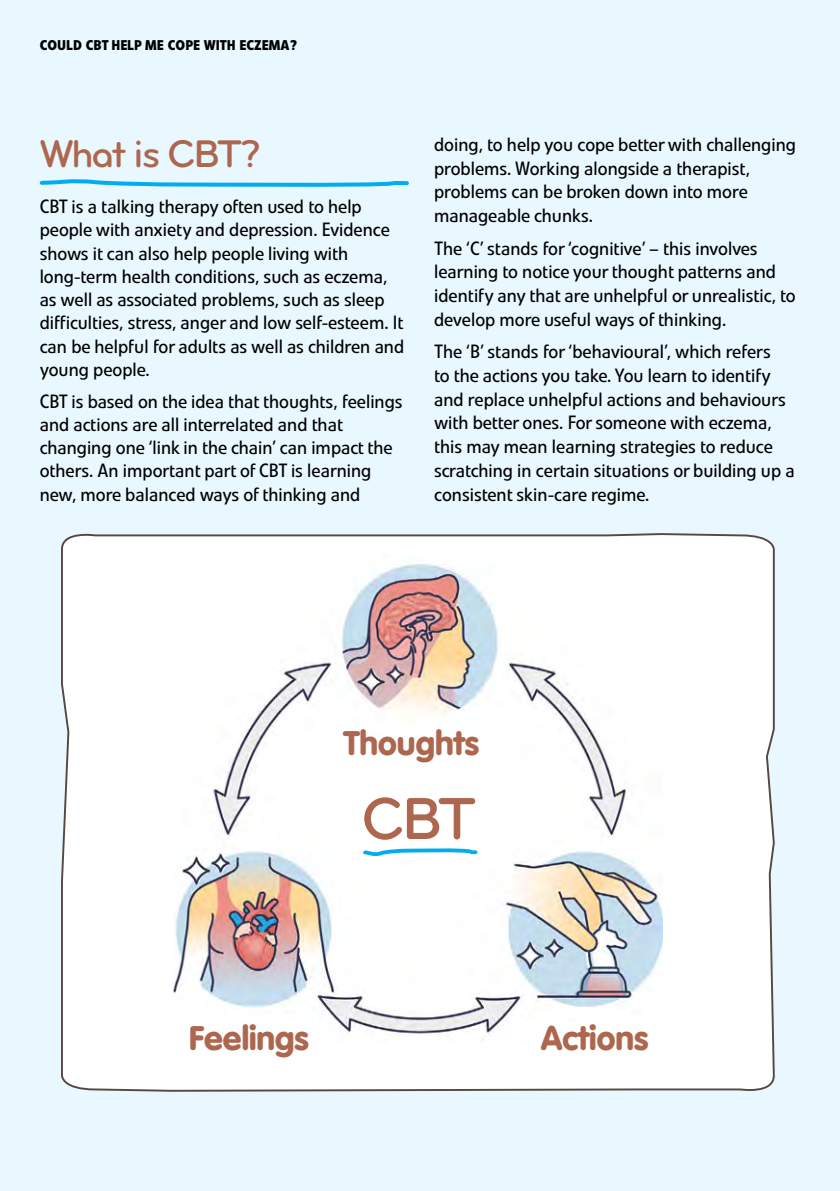
<style>
.page{position:relative;width:840px;height:1191px;background:#fff}
.page>*{position:absolute;margin:0;border:0;box-sizing:border-box;transform-origin:0 0}
.t1{font:61.4px "Bryant Medium Alt";color:#ad674f}
.t2{font:40px "Bryant Medium Alt";letter-spacing:-.06em;color:#ad674f}
.t3{font:900 33.6px "VAG Rounded";color:#ad674f}
.t4{font:19px/23.8px "Evo BQ";color:#000}
.t5{font:700 14px "Evo BQ";color:#000}
</style>
<div class="page">
<div style="left:0;top:0;width:839px;height:1191px;background:#e9f7fe"></div>
<div style="left:61px;top:533px;width:714px;height:559px;background:#fff"></div>
<svg style="left:39px;top:179px;width:370px;height:8px"></svg>
<img style="left:173px;top:552px;width:489px;height:497px">
<svg style="left:361px;top:844px;width:118px;height:16px;background:#c3ecfb"></svg>
<p class="t5" style="left:40px;top:37px;width:258px">COULD CBT HELP ME COPE WITH ECZEMA?</p>
<h2 class="t2" style="left:40px;top:132px;width:224px">What is CBT?</h2>
<p class="t4" style="left:40px;top:195px;width:366px;line-height:23.2px">CBT is a talking therapy often used to help people with anxiety and depression. Evidence shows it can also help people living with long-term health conditions, such as eczema, as well as associated problems, such as sleep difficulties, stress, anger and low self-esteem. It can be helpful for adults as well as children and young people.</p>
<p class="t4" style="left:40px;top:389px;width:364px;line-height:23.2px">CBT is based on the idea that thoughts, feelings and actions are all interrelated and that changing one ‘link in the chain’ can impact the others. An important part of CBT is learning new, more balanced ways of thinking and</p>
<p class="t4" style="left:434px;top:133px;width:363px">doing, to help you cope better with challenging problems. Working alongside a therapist, problems can be broken down into more manageable chunks.</p>
<p class="t4" style="left:434px;top:236px;width:363px">The ‘C’ stands for ‘cognitive’ – this involves learning to notice your thought patterns and identify any that are unhelpful or unrealistic, to develop more useful ways of thinking.</p>
<p class="t4" style="left:434px;top:340px;width:362px">The ‘B’ stands for ‘behavioural’, which refers<br>to the actions you take. You learn to identify and replace unhelpful actions and behaviours with better ones. For someone with eczema, this may mean learning strategies to reduce scratching in certain situations or building up a consistent skin-care regime.</p>
<h3 class="t3" style="left:344px;top:722px;width:137px">Thoughts</h3>
<h1 class="t1" style="left:361px;top:784px;width:116px">CBT</h1>
<h3 class="t3" style="left:189px;top:1018px;width:121px">Feelings</h3>
<h3 class="t3" style="left:541px;top:1018px;width:109px">Actions</h3>
</div>
